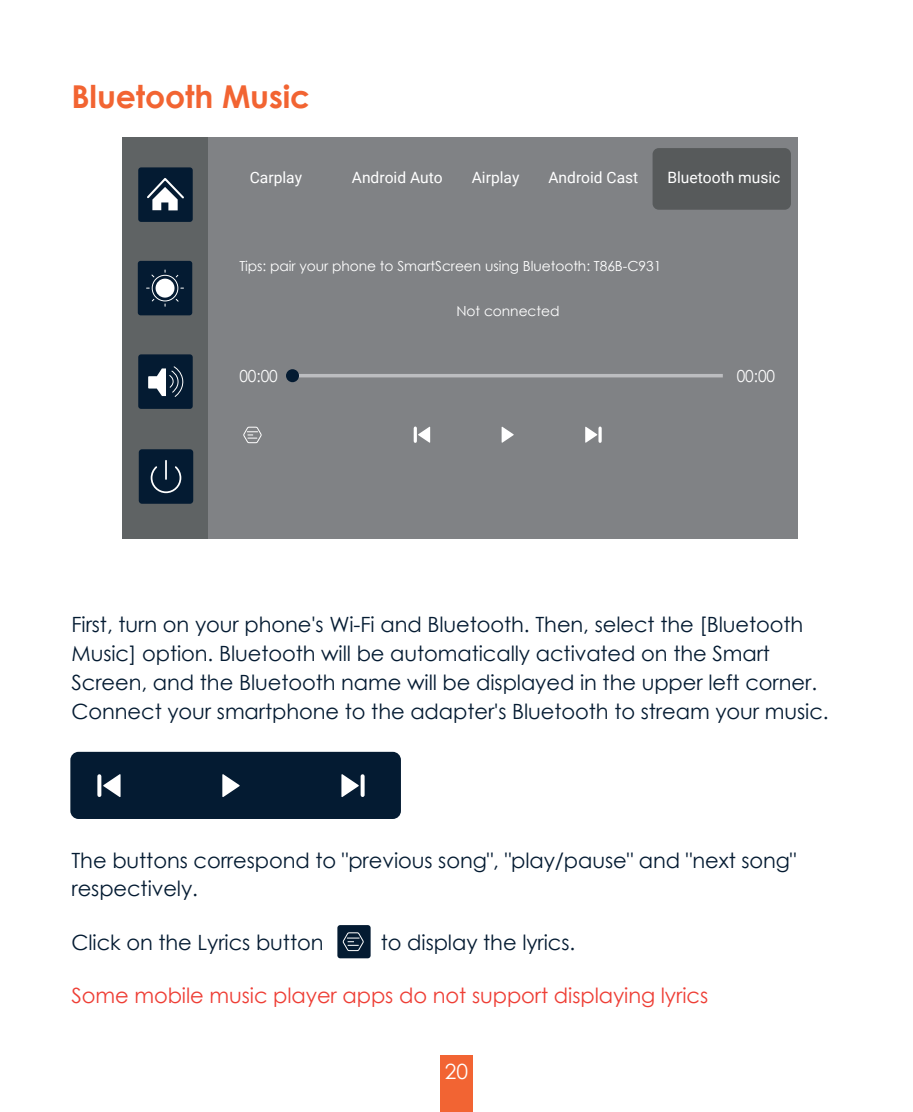
<style>
.page{position:relative;width:913px;height:1112px;background:#fff}
.page>*{position:absolute;margin:0;border:0;box-sizing:border-box;transform-origin:0 0}
.t1{font:700 31.5px "Century Gothic";letter-spacing:-.005em;color:#f26432}
.t2{font:21px/28.7px "Century Gothic";letter-spacing:-.005em;color:#041b32}
.t3{font:21px "Century Gothic";letter-spacing:-.005em;color:#ee3e35}
.t4{font:21px "Century Gothic";color:#fff}
.t5{font:16.8px "Century Gothic";letter-spacing:-.005em;color:#fff;scale:.93 1}
.t6{font:15.75px "Roboto";color:#fff}
.t7{font:13.65px "Century Gothic";letter-spacing:-.005em;color:#fff}
</style>
<div class="page">
<div style="left:440px;top:1054px;width:33px;height:57px;background:#f26433"></div>
<div style="left:70px;top:751px;width:331px;height:67px;background:#041b32;border-radius:8px"></div>
<svg style="left:222px;top:774px;width:18px;height:23px"></svg>
<svg style="left:103px;top:774px;width:18px;height:23px"></svg>
<svg style="left:97px;top:776px;width:4px;height:18px"></svg>
<svg style="left:341px;top:774px;width:18px;height:23px"></svg>
<svg style="left:361px;top:776px;width:4px;height:18px"></svg>
<div style="left:337px;top:924px;width:34px;height:34px;background:#041b32;border-radius:3px"></div>
<svg style="left:342px;top:932px;width:22px;height:19px"></svg>
<div style="left:208px;top:137px;width:589px;height:401px;background:#808285"></div>
<div style="left:123px;top:137px;width:85px;height:401px;background:#5f6364"></div>
<div style="left:138px;top:354px;width:55px;height:55px;background:#041b32;border-radius:3px"></div>
<svg style="left:148px;top:366px;width:35px;height:31px"></svg>
<div style="left:138px;top:261px;width:54px;height:54px;background:#041b32;border-radius:3px"></div>
<div style="left:156px;top:278px;width:18px;height:19px;background:#fff;border-radius:50%"></div>
<div style="left:152px;top:275px;width:26px;height:26px;border:1px solid #fff;border-radius:50%"></div>
<div style="left:138px;top:167px;width:55px;height:55px;background:#041b32;border-radius:3px"></div>
<svg style="left:147px;top:178px;width:37px;height:32px"></svg>
<div style="left:139px;top:449px;width:54px;height:54px;background:#041b32;border-radius:3px"></div>
<svg style="left:150px;top:460px;width:32px;height:34px"></svg>
<div style="left:652px;top:148px;width:139px;height:62px;background:#575a5b;border-radius:6px"></div>
<svg style="left:243px;top:426px;width:19px;height:17px"></svg>
<svg style="left:501px;top:426px;width:13px;height:17px"></svg>
<svg style="left:414px;top:426px;width:16px;height:17px"></svg>
<svg style="left:585px;top:426px;width:12px;height:17px"></svg>
<svg style="left:598px;top:428px;width:4px;height:13px"></svg>
<hr style="left:290px;top:374px;width:433px;height:3px;background:#bcbdc0">
<div style="left:286px;top:369px;width:13px;height:13px;background:#041b32;border-radius:50%"></div>
<h1 class="t1" style="left:71px;top:73px;width:240px">Bluetooth Music</h1>
<p class="t6" style="left:250px;top:167px;width:54px">Carplay</p>
<p class="t6" style="left:352px;top:167px;width:92px">Android Auto</p>
<p class="t6" style="left:472px;top:167px;width:49px">Airplay</p>
<p class="t6" style="left:548px;top:167px;width:91px">Android Cast</p>
<p class="t6" style="left:667px;top:167px;width:114px">Bluetooth music</p>
<p class="t7" style="left:239px;top:257px;width:423px">Tips: pair your phone to SmartScreen using Bluetooth: T86B-C931</p>
<p class="t7" style="left:456px;top:301px;width:105px">Not connected</p>
<p class="t5" style="left:239px;top:364px;width:43px">00:00</p>
<p class="t5" style="left:737px;top:364px;width:43px">00:00</p>
<p class="t2" style="left:71px;top:610px;width:759px">First, turn on your phone's Wi-Fi and Bluetooth. Then, select the [Bluetooth Music] option. Bluetooth will be automatically activated on the Smart Screen, and the Bluetooth name will be displayed in the upper left corner.<br>Connect your smartphone to the adapter's Bluetooth to stream your music.</p>
<p class="t2" style="left:71px;top:845px;width:726px">The buttons correspond to "previous song", "play/pause" and "next song" respectively.</p>
<p class="t2" style="left:71px;top:927px;width:254px">Click on the Lyrics button</p>
<p class="t2" style="left:381px;top:927px;width:196px">to display the lyrics.</p>
<p class="t3" style="left:71px;top:980px;width:638px">Some mobile music player apps do not support displaying lyrics</p>
<p class="t4" style="left:445px;top:1056px;width:25px">20</p>
</div>
